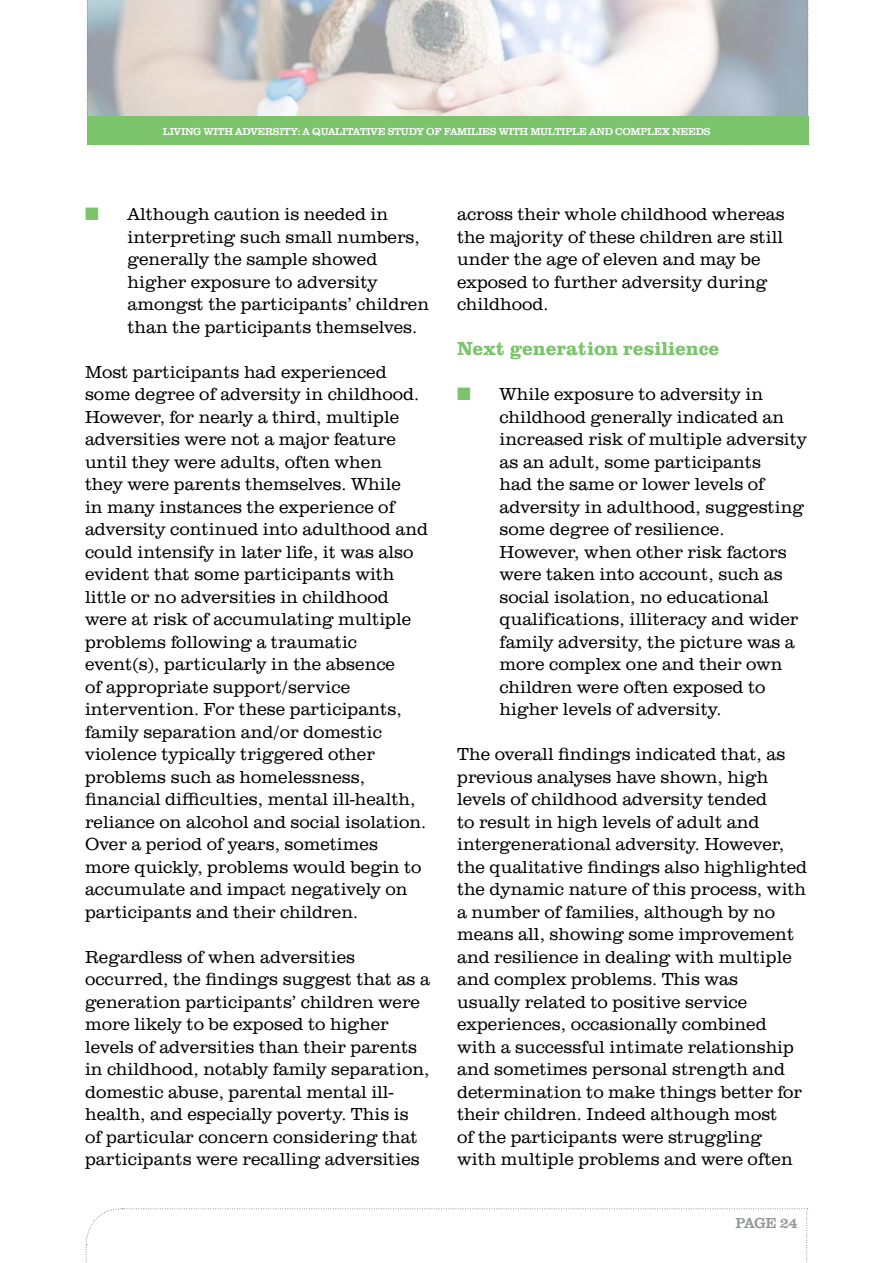
<style>
.page{position:relative;width:893px;height:1263px;background:#fff}
.page>*{position:absolute;margin:0;border:0;box-sizing:border-box;transform-origin:0 0}
.t1{font:700 19.5px "URW Clarendon TOT";color:#7bc46c}
.t2{font:300 18px/22.5px "URW Clarendon TOT";color:#000}
.t3{font:15px "URW Clarendon TOT";letter-spacing:-.045em;color:#939598}
.t4{font:10.5px "URW Clarendon TOT";letter-spacing:-.025em;color:#fff}
.s1{color:#7bc46c}
</style>
<div class="page">
<svg style="left:87px;top:0;width:722px;height:145px"></svg>
<div style="left:87px;top:117px;width:721px;height:28px;background:#7bc46c"></div>
<svg style="left:85px;top:1208px;width:723px;height:55px"></svg>
<p class="t4" style="left:163px;top:125px;width:549px">LIVING WITH ADVERSITY: A QUALITATIVE STUDY OF FAMILIES WITH MULTIPLE AND COMPLEX NEEDS</p>
<p class="t2" style="left:128px;top:203px;width:303px;text-indent:-43px"><span class="s1">■</span> Although caution is needed in interpreting such small numbers, generally the sample showed higher exposure to adversity amongst the participants’ children than the participants themselves.</p>
<p class="t2" style="left:85px;top:361px;width:345px">Most participants had experienced some degree of adversity in childhood.<br>However, for nearly a third, multiple adversities were not a major feature until they were adults, often when<br>they were parents themselves. While<br>in many instances the experience of adversity continued into adulthood and could intensify in later life, it was also evident that some participants with little or no adversities in childhood were at risk of accumulating multiple problems following a traumatic event(s), particularly in the absence<br>of appropriate support/service intervention. For these participants, family separation and/or domestic violence typically triggered other problems such as homelessness, financial difficulties, mental ill-health, reliance on alcohol and social isolation.<br>Over a period of years, sometimes<br>more quickly, problems would begin to accumulate and impact negatively on participants and their children.</p>
<p class="t2" style="left:85px;top:946px;width:346px">Regardless of when adversities occurred, the findings suggest that as a generation participants’ children were more likely to be exposed to higher levels of adversities than their parents in childhood, notably family separation, domestic abuse, parental mental ill&shy;health, and especially poverty. This is<br>of particular concern considering that participants were recalling adversities</p>
<p class="t2" style="left:457px;top:203px;width:329px">across their whole childhood whereas the majority of these children are still under the age of eleven and may be exposed to further adversity during childhood.</p>
<p class="t1" style="left:457px;top:337px;width:264px">Next generation resilience</p>
<p class="t2" style="left:500px;top:383px;width:309px;text-indent:-43px"><span class="s1">■</span> While exposure to adversity in childhood generally indicated an increased risk of multiple adversity as an adult, some participants<br>had the same or lower levels of adversity in adulthood, suggesting some degree of resilience.<br>However, when other risk factors were taken into account, such as social isolation, no educational qualifications, illiteracy and wider family adversity, the picture was a more complex one and their own children were often exposed to higher levels of adversity.</p>
<p class="t2" style="left:457px;top:743px;width:352px">The overall findings indicated that, as previous analyses have shown, high levels of childhood adversity tended<br>to result in high levels of adult and intergenerational adversity. However, the qualitative findings also highlighted the dynamic nature of this process, with a number of families, although by no means all, showing some improvement and resilience in dealing with multiple and complex problems. This was<br>usually related to positive service experiences, occasionally combined with a successful intimate relationship and sometimes personal strength and determination to make things better for their children. Indeed although most<br>of the participants were struggling<br>with multiple problems and were often</p>
<p class="t3" style="left:735px;top:1214px;width:64px">PAGE 24</p>
</div>
